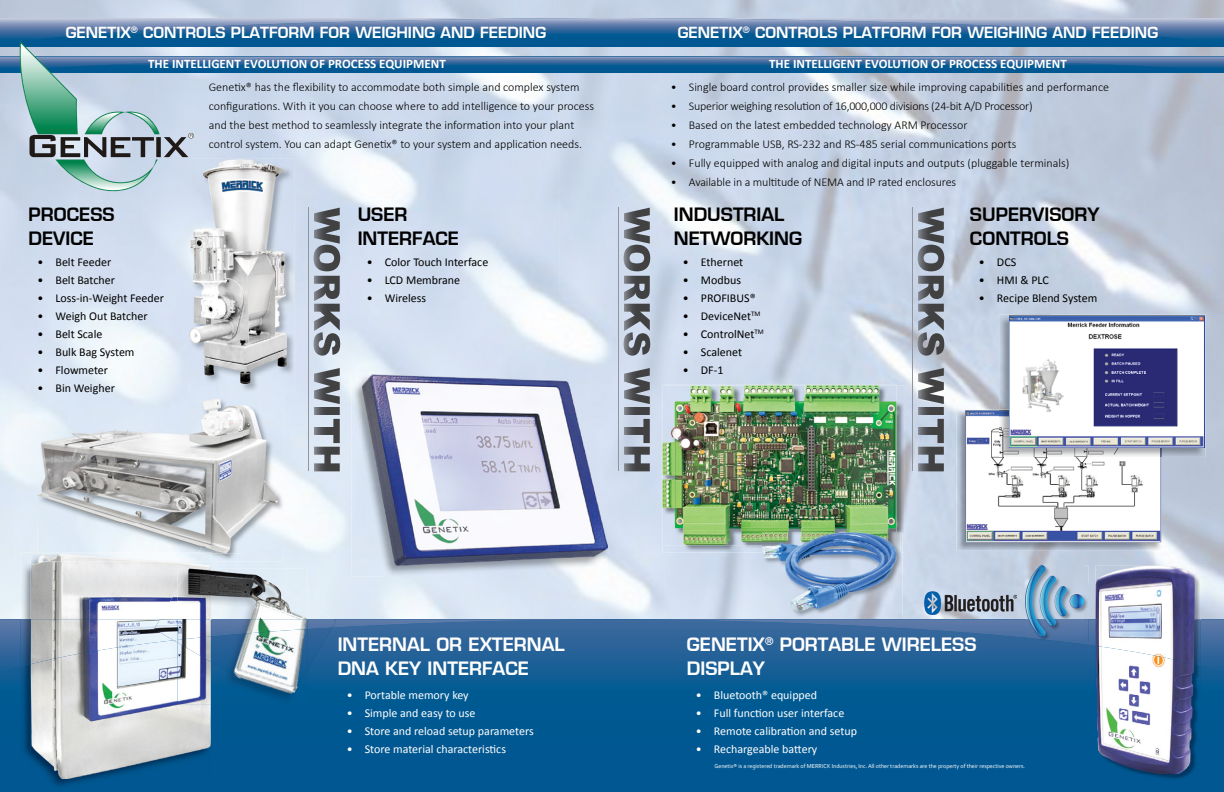
<style>
.page{position:relative;width:1224px;height:792px;background:#fff}
.page>*{position:absolute;margin:0;border:0;box-sizing:border-box;transform-origin:0 0}
.t1{font:700 18px/24px "Euromode";color:#000}
.t2{font:700 18px/24px "Euromode";color:#fff}
.t3{font:700 15px "Euromode";color:#fff}
.t4{font:700 13px "Calibri";color:#fff}
.t5{font:300 12px/19px "Calibri";color:#000}
.t6{font:12px "Calibri";color:#000}
.t7{font:12px "Calibri";color:#fff}
.t8{font:300 12px "Calibri";letter-spacing:-.02em;color:#000}
.t9{font:6px "Corbel";letter-spacing:-.005em;color:#fff}
</style>
<div class="page">
<img style="left:664px;top:378px;width:335px;height:35px">
<img style="left:875px;top:413px;width:104px;height:206px">
<img style="left:1154px;top:457px;width:35px;height:109px">
<img style="left:979px;top:551px;width:70px;height:68px">
<svg style="left:0;top:638px;width:1224px;height:154px;background:#055992"></svg>
<img style="left:0;top:619px;width:612px;height:55px">
<img style="left:1201px;top:619px;width:23px;height:55px">
<img style="left:1056px;top:619px;width:39px;height:27px">
<img style="left:612px;top:619px;width:413px;height:19px">
<img style="left:1025px;top:566px;width:64px;height:75px">
<img style="left:1025px;top:638px;width:31px;height:3px">
<img style="left:1026px;top:566px;width:58px;height:70px">
<img style="left:924px;top:592px;width:92px;height:23px">
<img style="left:1194px;top:567px;width:7px;height:97px">
<img style="left:1097px;top:664px;width:104px;height:116px">
<img style="left:1095px;top:566px;width:99px;height:53px">
<img style="left:1095px;top:619px;width:2px;height:155px">
<img style="left:1097px;top:567px;width:97px;height:79px">
<img style="left:1097px;top:646px;width:97px;height:128px">
<img style="left:37px;top:399px;width:247px;height:162px">
<img style="left:38px;top:399px;width:239px;height:155px">
<img style="left:351px;top:374px;width:257px;height:202px">
<img style="left:362px;top:374px;width:246px;height:191px">
<svg style="left:0;top:18px;width:1224px;height:177px;background:#9eb7d0"></svg>
<img style="left:663px;top:385px;width:241px;height:168px">
<img style="left:663px;top:385px;width:233px;height:160px">
<img style="left:762px;top:533px;width:140px;height:84px">
<svg style="left:762px;top:533px;width:1px;height:12px"></svg>
<img style="left:763px;top:532px;width:133px;height:1px">
<img style="left:763px;top:533px;width:138px;height:82px">
<hr style="left:308px;top:207px;width:1px;height:264px;background:#939598">
<hr style="left:618px;top:207px;width:1px;height:264px;background:#939598">
<hr style="left:912px;top:207px;width:1px;height:264px;background:#939598">
<img style="left:189px;top:159px;width:106px;height:233px">
<img style="left:190px;top:159px;width:96px;height:225px">
<img style="left:20px;top:553px;width:17px;height:66px">
<img style="left:20px;top:667px;width:192px;height:122px">
<img style="left:20px;top:619px;width:10px;height:48px">
<img style="left:37px;top:553px;width:197px;height:8px">
<img style="left:30px;top:554px;width:163px;height:65px">
<img style="left:30px;top:643px;width:181px;height:136px">
<img style="left:30px;top:619px;width:144px;height:45px">
<img style="left:178px;top:662px;width:33px;height:42px">
<img style="left:198px;top:544px;width:22px;height:10px">
<svg style="left:198px;top:553px;width:14px;height:1px"></svg>
<img style="left:193px;top:554px;width:18px;height:7px">
<img style="left:160px;top:589px;width:18px;height:30px">
<svg style="left:174px;top:640px;width:4px;height:3px"></svg>
<img style="left:154px;top:619px;width:24px;height:21px">
<img style="left:307px;top:629px;width:25px;height:41px">
<img style="left:307px;top:619px;width:29px;height:10px">
<img style="left:212px;top:568px;width:95px;height:61px">
<img style="left:212px;top:629px;width:95px;height:75px">
<img style="left:178px;top:568px;width:34px;height:69px">
<svg style="left:211px;top:619px;width:1px;height:43px"></svg>
<img style="left:178px;top:637px;width:33px;height:25px">
<img style="left:956px;top:410px;width:205px;height:141px">
<img style="left:965px;top:410px;width:196px;height:132px">
<img style="left:999px;top:314px;width:207px;height:143px">
<img style="left:999px;top:410px;width:162px;height:47px">
<img style="left:1009px;top:315px;width:195px;height:132px">
<img style="left:314px;top:208px;width:26px;height:263px">
<img style="left:624px;top:208px;width:26px;height:263px">
<img style="left:918px;top:208px;width:26px;height:263px">
<p class="t3" style="left:66px;top:23px;width:482px">GENETIX<sup>®</sup> CONTROLS PLATFORM FOR WEIGHING AND FEEDING</p>
<p class="t3" style="left:678px;top:23px;width:482px">GENETIX<sup>®</sup> CONTROLS PLATFORM FOR WEIGHING AND FEEDING</p>
<p class="t4" style="left:148px;top:56px;width:299px">THE INTELLIGENT EVOLUTION OF PROCESS EQUIPMENT</p>
<p class="t4" style="left:769px;top:56px;width:299px">THE INTELLIGENT EVOLUTION OF PROCESS EQUIPMENT</p>
<h1 class="t1" style="left:28px;top:202px;width:88px">PROCESS<br>DEVICE</h1>
<p class="t6" style="left:37px;top:255px;width:75px">• Belt Feeder</p>
<p class="t6" style="left:37px;top:273px;width:79px">• Belt Batcher</p>
<p class="t6" style="left:37px;top:291px;width:128px">• Loss-in-Weight Feeder</p>
<p class="t6" style="left:37px;top:309px;width:112px">• Weigh Out Batcher</p>
<p class="t6" style="left:37px;top:327px;width:66px">• Belt Scale</p>
<p class="t6" style="left:37px;top:345px;width:99px">• Bulk Bag System</p>
<p class="t6" style="left:37px;top:363px;width:72px">• Flowmeter</p>
<p class="t6" style="left:37px;top:381px;width:79px">• Bin Weigher</p>
<p class="t5" style="left:209px;top:77px;width:387px">Genetix® has the flexibility to accommodate both simple and complex system configurations. With it you can choose where to add intelligence to your process and the best method to seamlessly integrate the information into your plant control system. You can adapt Genetix® to your system and application needs.</p>
<p class="t5" style="left:671px;top:77px;width:440px">• Single board control provides smaller size while improving capabilities and performance</p>
<p class="t8" style="left:671px;top:98px;width:363px">• Superior weighing resolution of 16,000,000 divisions (24-bit A/D Processor)</p>
<p class="t5" style="left:671px;top:115px;width:298px">• Based on the latest embedded technology ARM Processor</p>
<p class="t5" style="left:671px;top:134px;width:347px">• Programmable USB, RS-232 and RS-485 serial communications ports</p>
<p class="t5" style="left:671px;top:153px;width:400px">• Fully equipped with analog and digital inputs and outputs (pluggable terminals)</p>
<p class="t5" style="left:671px;top:172px;width:287px">• Available in a multitude of NEMA and IP rated enclosures</p>
<h1 class="t1" style="left:358px;top:202px;width:103px">USER<br>INTERFACE</h1>
<p class="t6" style="left:367px;top:255px;width:123px">• Color Touch Interface</p>
<p class="t6" style="left:367px;top:273px;width:95px">• LCD Membrane</p>
<p class="t6" style="left:367px;top:291px;width:61px">• Wireless</p>
<h1 class="t1" style="left:674px;top:202px;width:130px">INDUSTRIAL<br>NETWORKING</h1>
<p class="t6" style="left:683px;top:255px;width:62px">• Ethernet</p>
<p class="t6" style="left:683px;top:273px;width:60px">• Modbus</p>
<p class="t6" style="left:683px;top:291px;width:74px">• PROFIBUS®</p>
<p class="t6" style="left:683px;top:309px;width:79px">• DeviceNet<sup>TM</sup></p>
<p class="t6" style="left:683px;top:327px;width:83px">• ControlNet<sup>TM</sup></p>
<p class="t6" style="left:683px;top:345px;width:61px">• Scalenet</p>
<p class="t6" style="left:683px;top:363px;width:42px">• DF-1</p>
<h1 class="t1" style="left:970px;top:202px;width:131px">SUPERVISORY<br>CONTROLS</h1>
<p class="t6" style="left:979px;top:255px;width:39px">• DCS</p>
<p class="t6" style="left:979px;top:273px;width:71px">• HMI &amp; PLC</p>
<p class="t6" style="left:979px;top:291px;width:120px">• Recipe Blend System</p>
<h1 class="t2" style="left:338px;top:632px;width:229px">INTERNAL OR EXTERNAL<br>DNA KEY INTERFACE</h1>
<p class="t7" style="left:347px;top:687px;width:124px">• Portable memory key</p>
<p class="t7" style="left:347px;top:705px;width:130px">• Simple and easy to use</p>
<p class="t7" style="left:347px;top:723px;width:189px">• Store and reload setup parameters</p>
<p class="t7" style="left:347px;top:741px;width:161px">• Store material characteristics</p>
<h1 class="t2" style="left:687px;top:632px;width:291px">GENETIX<sup>®</sup> PORTABLE WIRELESS<br>DISPLAY</h1>
<p class="t7" style="left:696px;top:687px;width:123px">• Bluetooth® equipped</p>
<p class="t7" style="left:696px;top:705px;width:150px">• Full function user interface</p>
<p class="t7" style="left:696px;top:723px;width:163px">• Remote calibration and setup</p>
<p class="t7" style="left:696px;top:741px;width:123px">• Rechargeable battery</p>
<p class="t9" style="left:715px;top:762px;width:312px">Genetix® is a registered trademark of MERRICK Industries, Inc. All other trademarks are the property of their respective owners.</p>
</div>
